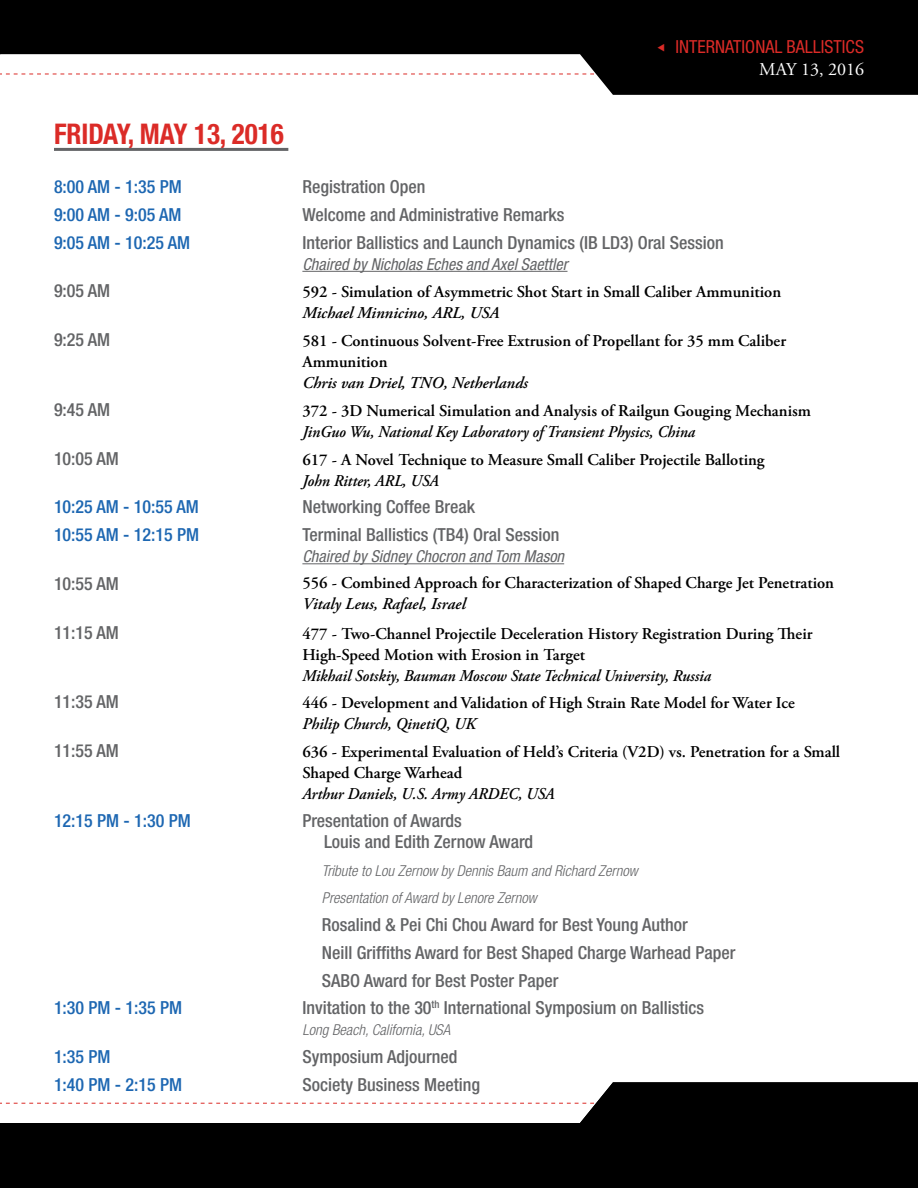
<style>
.page{position:relative;width:918px;height:1188px;background:#fff}
.page>*{position:absolute;margin:0;border:0;box-sizing:border-box;transform-origin:0 0}
.t1{font:700 condensed 28.5px "Helvetica Neue LT Std";color:#db2b27;scale:.95 1}
.t2{font:500 condensed 18px/27.8px "Helvetica Neue LT Std";color:#636466}
.t3{font:500 condensed 18px "Helvetica Neue LT Std";color:#1d67b2}
.t4{font:condensed 18px "Helvetica Neue LT Std";color:#db2b27}
.t5{font:18px "Adobe Garamond Pro";color:#fff}
.t6{font:600 16.5px/21px "Adobe Garamond Pro";color:#000}
.t7{font:italic 600 16.5px "Adobe Garamond Pro";color:#000;scale:.94 1}
.t8{font:italic 600 16.5px "Adobe Garamond Pro";color:#000}
.t9{font:italic condensed 16.5px "Helvetica Neue LT Std";color:#636466}
.t10{font:italic 300 condensed 15px/27.8px "Helvetica Neue LT Std";color:#636466}
</style>
<div class="page">
<div style="left:594px;top:0;width:324px;height:95px;background:#000"></div>
<svg style="left:0;top:0;width:594px;height:75px"></svg>
<svg style="left:0;top:1082px;width:918px;height:106px;fill:#000"></svg>
<hr style="left:302px;top:271px;width:266px;height:1px;background:#636466">
<hr style="left:302px;top:563px;width:262px;height:1px;background:#636466">
<hr style="left:54px;top:148px;width:234px;height:3px;background:#636466">
<svg style="left:658px;top:44px;width:6px;height:7px"></svg>
<p class="t4" style="left:676px;top:37px;width:190px">INTERNATIONAL BALLISTICS</p>
<p class="t5" style="left:759px;top:58px;width:106px">MAY 13, 2016</p>
<h1 class="t1" style="left:54px;top:117px;width:244px">FRIDAY, MAY 13, 2016</h1>
<p class="t3" style="left:54px;top:176px;width:129px">8:00 AM - 1:35 PM</p>
<p class="t2" style="left:302px;top:173px;width:125px">Registration Open</p>
<p class="t3" style="left:54px;top:204px;width:129px">9:00 AM - 9:05 AM</p>
<p class="t2" style="left:302px;top:200px;width:264px">Welcome and Administrative Remarks</p>
<p class="t3" style="left:54px;top:232px;width:138px">9:05 AM - 10:25 AM</p>
<p class="t2" style="left:302px;top:228px;width:423px">Interior Ballistics and Launch Dynamics (IB LD3) Oral Session</p>
<p class="t9" style="left:302px;top:254px;width:267px">Chaired by Nicholas Eches and Axel Saettler</p>
<p class="t2" style="left:54px;top:277px;width:58px">9:05 AM</p>
<p class="t6" style="left:302px;top:282px;width:480px">592 - Simulation of Asymmetric Shot Start in Small Caliber Ammunition</p>
<p class="t8" style="left:302px;top:304px;width:198px">Michael Minnicino, ARL, USA</p>
<p class="t2" style="left:54px;top:326px;width:58px">9:25 AM</p>
<p class="t6" style="left:302px;top:331px;width:485px">581 - Continuous Solvent-Free Extrusion of Propellant for 35 mm Caliber<br>Ammunition</p>
<p class="t8" style="left:302px;top:373px;width:227px">Chris van Driel, TNO, Netherlands</p>
<p class="t2" style="left:54px;top:395px;width:58px">9:45 AM</p>
<p class="t6" style="left:302px;top:400px;width:510px">372 - 3D Numerical Simulation and Analysis of Railgun Gouging Mechanism</p>
<p class="t7" style="left:302px;top:422px;width:419px">JinGuo Wu, National Key Laboratory of Transient Physics, China</p>
<p class="t2" style="left:54px;top:444px;width:66px">10:05 AM</p>
<p class="t6" style="left:302px;top:449px;width:464px">617 - A Novel Technique to Measure Small Caliber Projectile Balloting</p>
<p class="t7" style="left:302px;top:471px;width:147px">John Ritter, ARL, USA</p>
<p class="t3" style="left:54px;top:496px;width:146px">10:25 AM - 10:55 AM</p>
<p class="t2" style="left:302px;top:493px;width:174px">Networking Coffee Break</p>
<p class="t3" style="left:54px;top:524px;width:147px">10:55 AM - 12:15 PM</p>
<p class="t2" style="left:302px;top:521px;width:258px">Terminal Ballistics (TB4) Oral Session</p>
<p class="t9" style="left:302px;top:547px;width:263px">Chaired by Sidney Chocron and Tom Mason</p>
<p class="t2" style="left:54px;top:569px;width:66px">10:55 AM</p>
<p class="t6" style="left:302px;top:572px;width:533px">556 - Combined Approach for Characterization of Shaped Charge Jet Penetration</p>
<p class="t8" style="left:302px;top:594px;width:165px">Vitaly Leus, Rafael, Israel</p>
<p class="t2" style="left:54px;top:618px;width:66px">11:15 AM</p>
<p class="t6" style="left:302px;top:623px;width:512px">477 - Two-Channel Projectile Deceleration History Registration During Their<br>High-Speed Motion with Erosion in Target</p>
<p class="t7" style="left:302px;top:666px;width:436px">Mikhail Sotskiy, Bauman Moscow State Technical University, Russia</p>
<p class="t2" style="left:54px;top:688px;width:66px">11:35 AM</p>
<p class="t6" style="left:302px;top:693px;width:494px">446 - Development and Validation of High Strain Rate Model for Water Ice</p>
<p class="t7" style="left:302px;top:715px;width:186px">Philip Church, QinetiQ, UK</p>
<p class="t2" style="left:54px;top:737px;width:66px">11:55 AM</p>
<p class="t6" style="left:302px;top:742px;width:539px">636 - Experimental Evaluation of Held’s Criteria (V2D) vs. Penetration for a Small<br>Shaped Charge Warhead</p>
<p class="t7" style="left:302px;top:784px;width:270px">Arthur Daniels, U.S. Army ARDEC, USA</p>
<p class="t3" style="left:54px;top:810px;width:138px">12:15 PM - 1:30 PM</p>
<p class="t2" style="left:324px;top:810px;width:211px;line-height:21px;text-indent:-22px">Presentation of Awards<br>Louis and Edith Zernow Award</p>
<p class="t10" style="left:322px;top:857px;width:317px">Tribute to Lou Zernow by Dennis Baum and Richard Zernow<br>Presentation of Award by Lenore Zernow</p>
<p class="t2" style="left:322px;top:911px;width:415px">Rosalind &amp; Pei Chi Chou Award for Best Young Author<br>Neill Griffiths Award for Best Shaped Charge Warhead Paper<br>SABO Award for Best Poster Paper</p>
<p class="t3" style="left:54px;top:997px;width:130px">1:30 PM - 1:35 PM</p>
<p class="t2" style="left:302px;top:994px;width:403px">Invitation to the 30<sup>th</sup> International Symposium on Ballistics</p>
<p class="t10" style="left:302px;top:1017px;width:149px">Long Beach, California, USA</p>
<p class="t3" style="left:54px;top:1046px;width:58px">1:35 PM</p>
<p class="t2" style="left:302px;top:1043px;width:157px">Symposium Adjourned</p>
<p class="t3" style="left:54px;top:1074px;width:130px">1:40 PM - 2:15 PM</p>
<p class="t2" style="left:302px;top:1070px;width:179px">Society Business Meeting</p>
</div>
